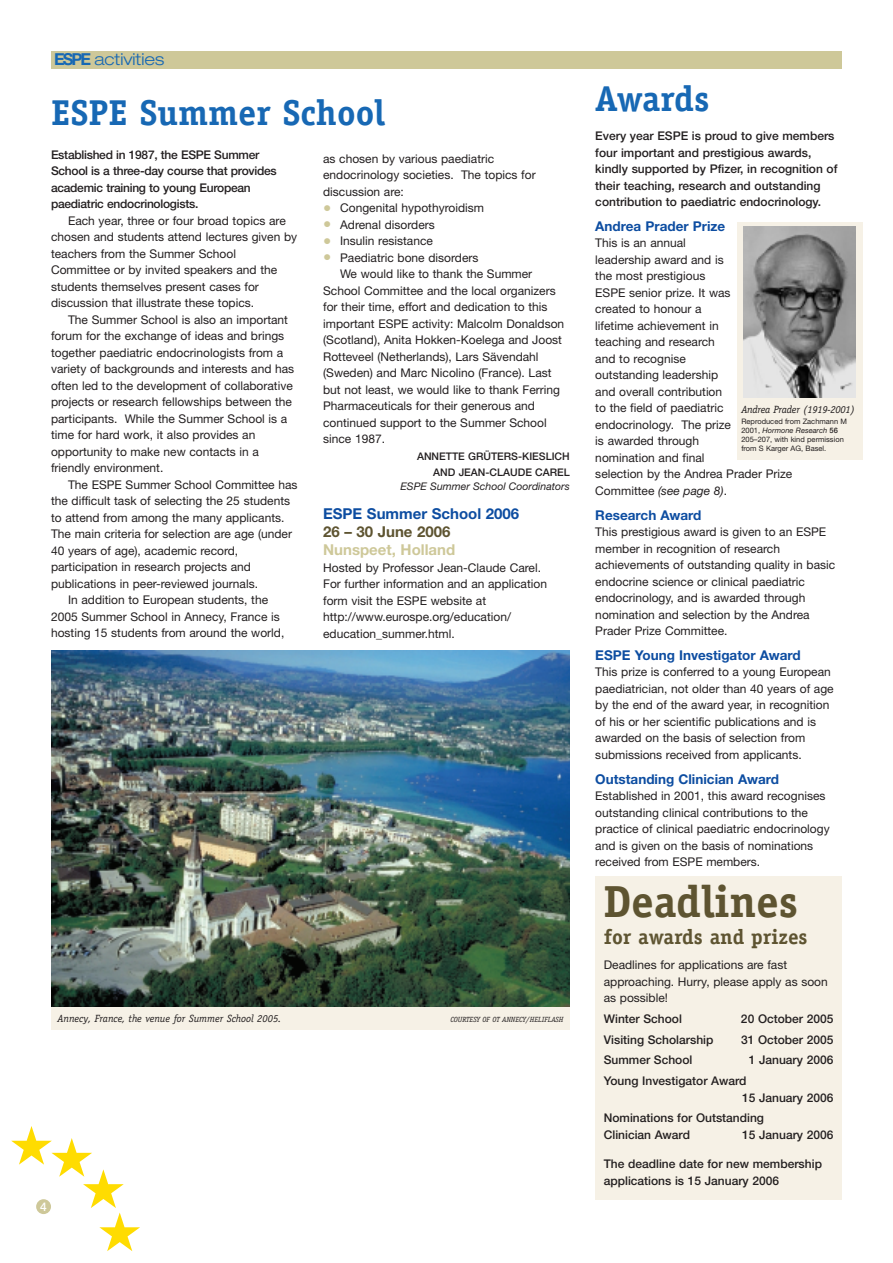
<style>
.page{position:relative;width:893px;height:1263px;background:#fff}
.page>*{position:absolute;margin:0;border:0;box-sizing:border-box;transform-origin:0 0}
.t1{font:700 45px "Officina Serif";color:#5e5431}
.t2{font:700 36px "Officina Serif";color:#1768b4}
.t3{font:700 21px "Officina Serif";color:#5e5431}
.t4{font:300 expanded 16.5px "Helvetica Neue";color:#1768b4}
.t5{font:700 15px "Helvetica Neue";color:#0d4da1}
.t6{font:700 15px "Helvetica Neue";color:#cec899}
.t7{font:700 15px "Helvetica Neue";color:#5e5431}
.t8{font:700 13.5px "Helvetica Neue";color:#0d4da1}
.t9{font:12px/16.5px "Helvetica Neue";color:#231f20}
.t10{font:500 12px/16.5px "Helvetica Neue";color:#231f20}
.t11{font:500 12px/16.5px "Helvetica Neue";letter-spacing:-.02em;color:#231f20}
.t12{font:500 12px "Helvetica Neue";color:#fff}
.t13{font:italic 10.5px "Officina Serif";letter-spacing:-.015em;color:#231f20}
.t14{font:500 10.5px/16.5px "Helvetica Neue";color:#231f20;text-align:right}
.t15{font:italic 10.5px "Helvetica Neue";color:#231f20}
.t16{font:7.5px/9px "Helvetica Neue";color:#231f20}
.t17{font:italic 7.5px "Officina Serif";color:#231f20}
.s1{font-weight:700;font-stretch:normal}
.s2{font-size:16.5px;color:#cec899}
.s3{font-style:italic}
.s4{font-weight:500}
</style>
<div class="page">
<div style="left:737px;top:222px;width:125px;height:237px;background:#f6f1e6"></div>
<svg style="left:11px;top:1126px;width:129px;height:125px"></svg>
<div style="left:36px;top:1199px;width:15px;height:15px;background:#cec899;border-radius:50%"></div>
<div style="left:51px;top:51px;width:791px;height:17px;background:#cec899"></div>
<img style="left:744px;top:227px;width:112px;height:170px">
<img style="left:51px;top:651px;width:519px;height:357px">
<div style="left:595px;top:876px;width:247px;height:323px;background:#f6f1e6"></div>
<div style="left:51px;top:1008px;width:519px;height:22px;background:#f6f1e6"></div>
<h3 class="t4" style="left:54px;top:53px;width:112px"><span class="s1">ESPE</span> activities</h3>
<h2 class="t2" style="left:51px;top:100px;width:336px">ESPE Summer School</h2>
<p class="t11" style="left:51px;top:147px;width:227px">Established in 1987, the ESPE Summer School is a three-day course that provides academic training to young European paediatric endocrinologists.</p>
<p class="t9" style="left:51px;top:213px;width:248px;text-indent:17px">Each year, three or four broad topics are chosen and students attend lectures given by teachers from the Summer School Committee or by invited speakers and the students themselves present cases for discussion that illustrate these topics.</p>
<p class="t9" style="left:51px;top:312px;width:245px;text-indent:17px">The Summer School is also an important forum for the exchange of ideas and brings together paediatric endocrinologists from a variety of backgrounds and interests and has often led to the development of collaborative projects or research fellowships between the participants. While the Summer School is a time for hard work, it also provides an opportunity to make new contacts in a friendly environment.</p>
<p class="t9" style="left:68px;top:477px;width:231px">The ESPE Summer School Committee has</p>
<p class="t9" style="left:51px;top:494px;width:241px">the difficult task of selecting the 25 students</p>
<p class="t9" style="left:51px;top:510px;width:235px">to attend from among the many applicants.</p>
<p class="t9" style="left:51px;top:527px;width:243px">The main criteria for selection are age (under</p>
<p class="t9" style="left:51px;top:543px;width:189px">40 years of age), academic record,</p>
<p class="t9" style="left:51px;top:560px;width:202px">participation in research projects and</p>
<p class="t9" style="left:51px;top:576px;width:208px">publications in peer-reviewed journals.</p>
<p class="t9" style="left:68px;top:593px;width:202px">In addition to European students, the</p>
<p class="t9" style="left:51px;top:609px;width:230px">2005 Summer School in Annecy, France is</p>
<p class="t9" style="left:51px;top:626px;width:235px">hosting 15 students from around the world,</p>
<p class="t9" style="left:323px;top:151px;width:214px">as chosen by various paediatric endocrinology societies. The topics for discussion are:</p>
<p class="t9" style="left:323px;top:201px;width:162px"><span class="s2">•</span> Congenital hypothyroidism</p>
<p class="t9" style="left:323px;top:217px;width:113px"><span class="s2">•</span> Adrenal disorders</p>
<p class="t9" style="left:323px;top:234px;width:111px"><span class="s2">•</span> Insulin resistance</p>
<p class="t9" style="left:323px;top:250px;width:157px"><span class="s2">•</span> Paediatric bone disorders</p>
<p class="t9" style="left:340px;top:267px;width:194px">We would like to thank the Summer</p>
<p class="t9" style="left:323px;top:283px;width:234px">School Committee and the local organizers</p>
<p class="t9" style="left:323px;top:300px;width:226px">for their time, effort and dedication to this</p>
<p class="t9" style="left:323px;top:316px;width:243px">important ESPE activity: Malcolm Donaldson</p>
<p class="t9" style="left:323px;top:333px;width:240px">(Scotland), Anita Hokken-Koelega and Joost</p>
<p class="t9" style="left:323px;top:349px;width:217px">Rotteveel (Netherlands), Lars Sävendahl</p>
<p class="t9" style="left:323px;top:366px;width:230px">(Sweden) and Marc Nicolino (France). Last</p>
<p class="t9" style="left:323px;top:382px;width:238px">but not least, we would like to thank Ferring</p>
<p class="t9" style="left:323px;top:399px;width:213px">Pharmaceuticals for their generous and</p>
<p class="t9" style="left:323px;top:415px;width:225px">continued support to the Summer School</p>
<p class="t9" style="left:323px;top:432px;width:63px">since 1987.</p>
<p class="t14" style="left:417px;top:449px;width:154px">ANNETTE GRÜTERS-KIESLICH<br>AND JEAN-CLAUDE CAREL</p>
<p class="t15" style="left:401px;top:482px;width:171px">ESPE Summer School Coordinators</p>
<p class="t5" style="left:323px;top:508px;width:197px">ESPE Summer School 2006</p>
<p class="t7" style="left:323px;top:526px;width:129px">26 – 30 June 2006</p>
<p class="t6" style="left:323px;top:544px;width:134px">Nunspeet, Holland</p>
<p class="t9" style="left:323px;top:560px;width:225px">Hosted by Professor Jean-Claude Carel.<br>For further information and an application form visit the ESPE website at http://www.eurospe.org/education/ education_summer.html.</p>
<p class="t13" style="left:58px;top:1012px;width:225px">Annecy, France, the venue for Summer School 2005.</p>
<p class="t17" style="left:450px;top:1015px;width:115px">COURTESY OF OT ANNECY/HELIFLASH</p>
<p class="t12" style="left:40px;top:1202px;width:8px">4</p>
<h2 class="t2" style="left:595px;top:85px;width:116px">Awards</h2>
<p class="t10" style="left:595px;top:129px;width:244px">Every year ESPE is proud to give members four important and prestigious awards, kindly supported by Pfizer, in recognition of their teaching, research and outstanding contribution to paediatric endocrinology.</p>
<p class="t8" style="left:595px;top:221px;width:132px">Andrea Prader Prize</p>
<p class="t9" style="left:595px;top:236px;width:199px">This is an annual<br>leadership award and is<br>the most prestigious<br>ESPE senior prize. It was<br>created to honour a<br>lifetime achievement in<br>teaching and research<br>and to recognise<br>outstanding leadership<br>and overall contribution<br>to the field of paediatric endocrinology. The prize<br>is awarded through<br>nomination and final<br>selection by the Andrea Prader Prize<br>Committee <span class="s3">(see page 8)</span>.</p>
<p class="t8" style="left:595px;top:510px;width:108px">Research Award</p>
<p class="t9" style="left:595px;top:525px;width:241px">This prestigious award is given to an ESPE member in recognition of research achievements of outstanding quality in basic endocrine science or clinical paediatric endocrinology, and is awarded through nomination and selection by the Andrea Prader Prize Committee.</p>
<p class="t8" style="left:595px;top:650px;width:207px">ESPE Young Investigator Award</p>
<p class="t9" style="left:595px;top:665px;width:240px">This prize is conferred to a young European paediatrician, not older than 40 years of age by the end of the award year, in recognition of his or her scientific publications and is awarded on the basis of selection from submissions received from applicants.</p>
<p class="t8" style="left:595px;top:774px;width:185px">Outstanding Clinician Award</p>
<p class="t9" style="left:595px;top:789px;width:236px">Established in 2001, this award recognises outstanding clinical contributions to the practice of clinical paediatric endocrinology and is given on the basis of nominations received from ESPE members.</p>
<p class="t13" style="left:741px;top:403px;width:115px">Andrea Prader (1919-2001)</p>
<p class="t16" style="left:741px;top:417px;width:107px">Reproduced from Zachmann M<br>2001, <span class="s3">Hormone Research</span> <span class="s4">56<br></span>205–207, with kind permission from S Karger AG, Basel.</p>
<h1 class="t1" style="left:604px;top:885px;width:196px">Deadlines</h1>
<h3 class="t3" style="left:604px;top:929px;width:205px">for awards and prizes</h3>
<p class="t9" style="left:604px;top:958px;width:225px">Deadlines for applications are fast approaching. Hurry, please apply as soon as possible!</p>
<p class="t10" style="left:604px;top:1011px;width:80px">Winter School</p>
<p class="t10" style="left:741px;top:1011px;width:94px">20 October 2005</p>
<p class="t10" style="left:604px;top:1032px;width:111px">Visiting Scholarship</p>
<p class="t10" style="left:741px;top:1032px;width:94px">31 October 2005</p>
<p class="t10" style="left:604px;top:1053px;width:90px">Summer School</p>
<p class="t10" style="left:749px;top:1053px;width:86px">1 January 2006</p>
<p class="t10" style="left:742px;top:1074px;width:93px;text-indent:-138px">Young Investigator Award<br>15 January 2006</p>
<p class="t10" style="left:604px;top:1111px;width:162px">Nominations for Outstanding<br>Clinician Award</p>
<p class="t10" style="left:742px;top:1127px;width:93px">15 January 2006</p>
<p class="t10" style="left:604px;top:1157px;width:220px">The deadline date for new membership applications is 15 January 2006</p>
</div>
